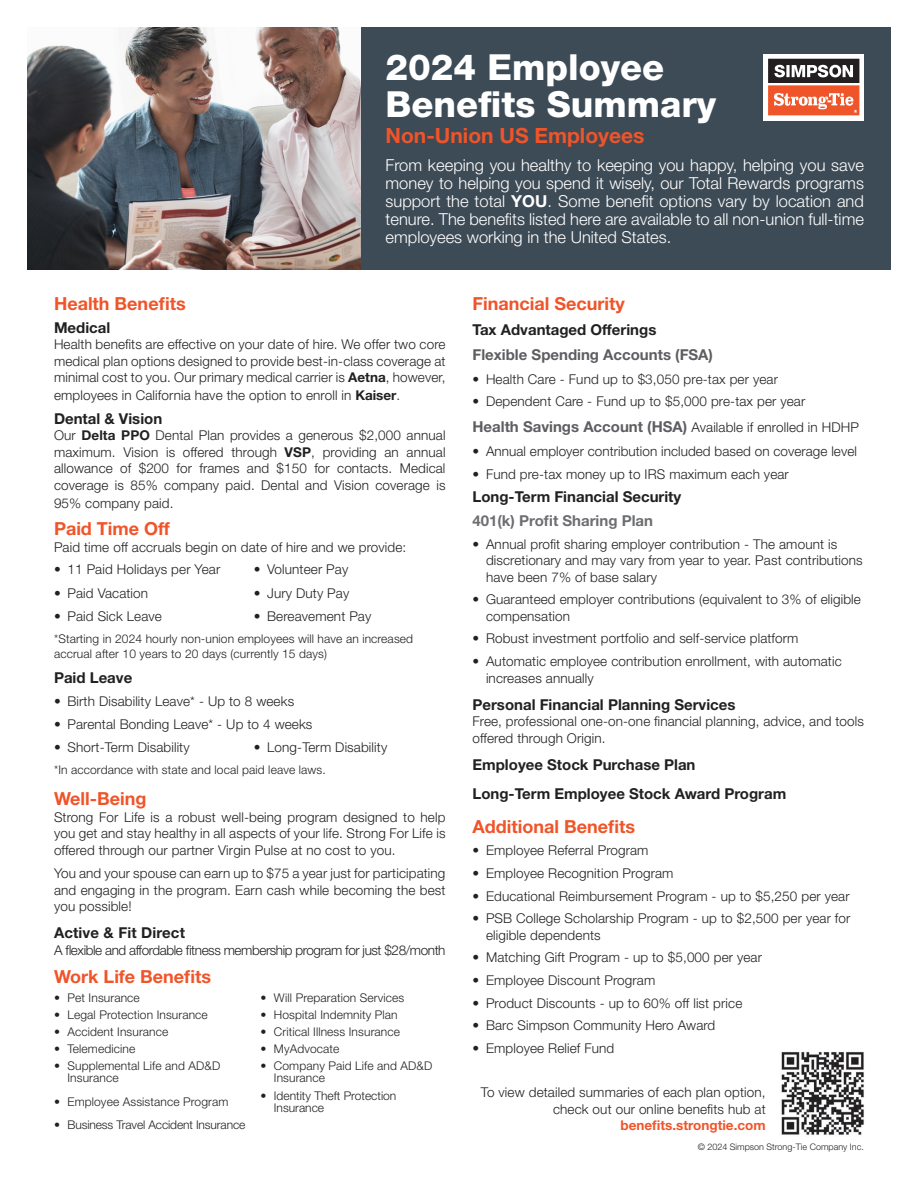
<style>
.page{position:relative;width:918px;height:1188px;background:#fff}
.page>*{position:absolute;margin:0;border:0;box-sizing:border-box;transform-origin:0 0}
.t1{font:800 36px "Helvetica Neue LT Std";color:#fff}
.t2{font:700 21px "Helvetica Neue LT Std";color:#f05429}
.t3{font:700 18px "Helvetica Neue LT Std";color:#f05429}
.t4{font:300 16.5px/18px "Helvetica Neue LT Std";color:#fff;text-align:justify}
.t5{font:700 15px "Helvetica Neue LT Std";color:#212121}
.t6{font:700 15px "Helvetica Neue LT Std";color:#5d5e61}
.t7{font:700 15px "Helvetica Neue LT Std";color:#6d6e71}
.t8{font:300 13.5px/16.5px "Helvetica Neue LT Std";letter-spacing:.01em;color:#212121}
.t9{font:300 13.5px "Helvetica Neue LT Std";letter-spacing:-.03em;color:#212121}
.t10{font:700 13.5px "Helvetica Neue LT Std";color:#f05429}
.t11{font:300 12px/12px "Helvetica Neue LT Std";letter-spacing:.01em;color:#212121}
.t12{font:300 12px "Helvetica Neue LT Std";letter-spacing:-.01em;color:#212121}
.t13{font:300 9px "Helvetica Neue LT Std";color:#212121}
.s1{font-weight:700}
.s2{font-weight:300;font-size:13.5px;color:#212121}
</style>
<div class="page">
<div style="left:361px;top:27px;width:530px;height:243px;background:#3d4b56"></div>
<img style="left:27px;top:27px;width:334px;height:243px">
<svg style="left:763px;top:54px;width:101px;height:66px;background:#f9f4f3"></svg>
<svg style="left:768px;top:59px;width:91px;height:56px;background:#b36f5d"></svg>
<img style="left:781px;top:1052px;width:83px;height:83px">
<p class="t1" style="left:386px;top:45px;width:280px">2024 Employee</p>
<p class="t1" style="left:386px;top:83px;width:332px">Benefits Summary</p>
<p class="t2" style="left:386px;top:122px;width:260px">Non-Union US Employees</p>
<p class="t4" style="left:386px;top:156px;width:480px">From keeping you healthy to keeping you happy, helping you save money to helping you spend it wisely, our Total Rewards programs support the total <span class="s1">YOU</span>. Some benefit options vary by location and tenure. The benefits listed here are available to all non-union full-time employees working in the United States.</p>
<p class="t3" style="left:54px;top:292px;width:133px">Health Benefits</p>
<p class="t5" style="left:54px;top:318px;width:58px">Medical</p>
<p class="t8" style="left:54px;top:336px;width:393px;text-align:justify">Health benefits are effective on your date of hire. We offer two core medical plan options designed to provide best-in-class coverage at minimal cost to you. Our primary medical carrier is <span class="s1">Aetna</span>, however,</p>
<p class="t8" style="left:54px;top:387px;width:348px">employees in California have the option to enroll in <span class="s1">Kaiser</span>.</p>
<p class="t5" style="left:54px;top:409px;width:110px">Dental &amp; Vision</p>
<p class="t8" style="left:54px;top:427px;width:393px;text-align:justify">Our <span class="s1">Delta PPO</span> Dental Plan provides a generous $2,000 annual maximum. Vision is offered through <span class="s1">VSP</span>, providing an annual allowance of $200 for frames and $150 for contacts. Medical coverage is 85% company paid. Dental and Vision coverage is</p>
<p class="t8" style="left:54px;top:494px;width:121px">95% company paid.</p>
<p class="t3" style="left:54px;top:518px;width:117px">Paid Time Off</p>
<p class="t8" style="left:54px;top:539px;width:354px">Paid time off accruals begin on date of hire and we provide:</p>
<p class="t8" style="left:54px;top:561px;width:168px">• 11 Paid Holidays per Year</p>
<p class="t8" style="left:254px;top:561px;width:96px">• Volunteer Pay</p>
<p class="t8" style="left:54px;top:584px;width:96px">• Paid Vacation</p>
<p class="t8" style="left:254px;top:584px;width:97px">• Jury Duty Pay</p>
<p class="t8" style="left:54px;top:607px;width:109px">• Paid Sick Leave</p>
<p class="t8" style="left:254px;top:607px;width:119px">• Bereavement Pay</p>
<p class="t11" style="left:54px;top:631px;width:361px;line-height:15px">*Starting in 2024 hourly non-union employees will have an increased accrual after 10 years to 20 days (currently 15 days)</p>
<p class="t5" style="left:54px;top:669px;width:80px">Paid Leave</p>
<p class="t8" style="left:54px;top:692px;width:242px">• Birth Disability Leave* - Up to 8 weeks</p>
<p class="t8" style="left:54px;top:715px;width:260px">• Parental Bonding Leave* - Up to 4 weeks</p>
<p class="t8" style="left:54px;top:739px;width:137px">• Short-Term Disability</p>
<p class="t8" style="left:254px;top:739px;width:135px">• Long-Term Disability</p>
<p class="t11" style="left:54px;top:764px;width:273px">*In accordance with state and local paid leave laws.</p>
<p class="t3" style="left:54px;top:788px;width:94px">Well-Being</p>
<p class="t8" style="left:54px;top:809px;width:393px;text-align:justify">Strong For Life is a robust well-being program designed to help you get and stay healthy in all aspects of your life. Strong For Life is offered through our partner Virgin Pulse at no cost to you.</p>
<p class="t8" style="left:54px;top:865px;width:393px;text-align:justify">You and your spouse can earn up to $75 a year just for participating and engaging in the program. Earn cash while becoming the best you possible!</p>
<p class="t5" style="left:54px;top:924px;width:133px">Active &amp; Fit Direct</p>
<p class="t9" style="left:54px;top:942px;width:393px">A flexible and affordable fitness membership program for just $28/month</p>
<p class="t3" style="left:54px;top:965px;width:159px">Work Life Benefits</p>
<p class="t11" style="left:54px;top:991px;width:87px">• Pet Insurance</p>
<p class="t11" style="left:260px;top:991px;width:145px">• Will Preparation Services</p>
<p class="t11" style="left:54px;top:1008px;width:155px">• Legal Protection Insurance</p>
<p class="t11" style="left:260px;top:1008px;width:139px">• Hospital Indemnity Plan</p>
<p class="t11" style="left:54px;top:1026px;width:116px">• Accident Insurance</p>
<p class="t11" style="left:260px;top:1026px;width:141px">• Critical Illness Insurance</p>
<p class="t11" style="left:54px;top:1043px;width:83px">• Telemedicine</p>
<p class="t11" style="left:260px;top:1043px;width:81px">• MyAdvocate</p>
<p class="t11" style="left:68px;top:1060px;width:154px;text-indent:-14px">• Supplemental Life and AD&amp;D<br>Insurance</p>
<p class="t11" style="left:274px;top:1060px;width:160px;text-indent:-14px">• Company Paid Life and AD&amp;D<br>Insurance</p>
<p class="t11" style="left:54px;top:1095px;width:176px">• Employee Assistance Program</p>
<p class="t11" style="left:274px;top:1089px;width:124px;text-indent:-14px">• Identity Theft Protection<br>Insurance</p>
<p class="t12" style="left:54px;top:1117px;width:193px">• Business Travel Accident Insurance</p>
<p class="t3" style="left:472px;top:292px;width:154px">Financial Security</p>
<p class="t5" style="left:472px;top:320px;width:185px">Tax Advantaged Offerings</p>
<p class="t6" style="left:472px;top:345px;width:242px">Flexible Spending Accounts (FSA)</p>
<p class="t8" style="left:472px;top:371px;width:307px">• Health Care - Fund up to $3,050 pre-tax per year</p>
<p class="t8" style="left:472px;top:393px;width:334px">• Dependent Care - Fund up to $5,000 pre-tax per year</p>
<p class="t6" style="left:472px;top:417px;width:388px">Health Savings Account (HSA) <span class="s2">Available if enrolled in HDHP</span></p>
<p class="t8" style="left:472px;top:443px;width:386px">• Annual employer contribution included based on coverage level</p>
<p class="t8" style="left:472px;top:465px;width:318px">• Fund pre-tax money up to IRS maximum each year</p>
<p class="t5" style="left:472px;top:488px;width:210px">Long-Term Financial Security</p>
<p class="t7" style="left:472px;top:511px;width:182px">401(k) Profit Sharing Plan</p>
<p class="t8" style="left:486px;top:535px;width:378px;text-indent:-14px">• Annual profit sharing employer contribution - The amount is discretionary and may vary from year to year. Past contributions have been 7% of base salary</p>
<p class="t8" style="left:486px;top:591px;width:376px;text-indent:-14px">• Guaranteed employer contributions (equivalent to 3% of eligible compensation</p>
<p class="t8" style="left:472px;top:630px;width:328px">• Robust investment portfolio and self-service platform</p>
<p class="t8" style="left:486px;top:653px;width:357px;text-indent:-14px">• Automatic employee contribution enrollment, with automatic increases annually</p>
<p class="t5" style="left:472px;top:695px;width:265px">Personal Financial Planning Services</p>
<p class="t8" style="left:472px;top:713px;width:393px">Free, professional one-on-one financial planning, advice, and tools offered through Origin.</p>
<p class="t5" style="left:472px;top:755px;width:225px">Employee Stock Purchase Plan</p>
<p class="t5" style="left:472px;top:784px;width:315px">Long-Term Employee Stock Award Program</p>
<p class="t3" style="left:472px;top:816px;width:164px">Additional Benefits</p>
<p class="t8" style="left:472px;top:842px;width:178px">• Employee Referral Program</p>
<p class="t8" style="left:472px;top:865px;width:202px">• Employee Recognition Program</p>
<p class="t8" style="left:472px;top:887px;width:379px">• Educational Reimbursement Program - up to $5,250 per year</p>
<p class="t8" style="left:486px;top:910px;width:366px;text-indent:-14px">• PSB College Scholarship Program - up to $2,500 per year for eligible dependents</p>
<p class="t8" style="left:472px;top:949px;width:291px">• Matching Gift Program - up to $5,000 per year</p>
<p class="t8" style="left:472px;top:972px;width:184px">• Employee Discount Program</p>
<p class="t8" style="left:472px;top:994px;width:271px">• Product Discounts - up to 60% off list price</p>
<p class="t8" style="left:472px;top:1017px;width:244px">• Barc Simpson Community Hero Award</p>
<p class="t8" style="left:472px;top:1039px;width:143px">• Employee Relief Fund</p>
<p class="t8" style="left:481px;top:1084px;width:286px;text-align:right">To view detailed summaries of each plan option, check out our online benefits hub at</p>
<p class="t10" style="left:620px;top:1117px;width:147px">benefits.strongtie.com</p>
<p class="t13" style="left:698px;top:1141px;width:168px">© 2024 Simpson Strong-Tie Company Inc.</p>
</div>
